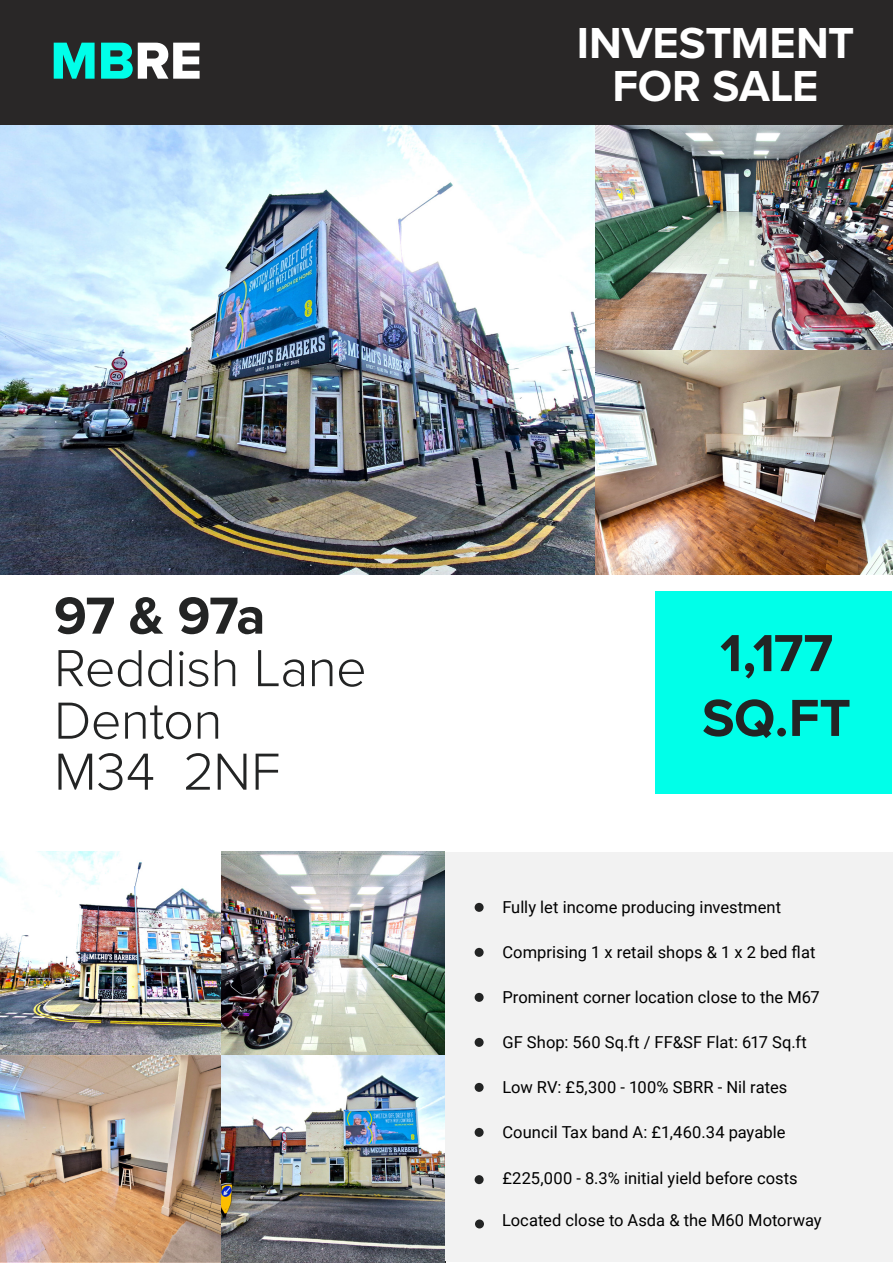
<style>
.page{position:relative;width:893px;height:1263px;background:#fff}
.page>*{position:absolute;margin:0;border:0;box-sizing:border-box;transform-origin:0 0}
.Subheader_1{font:300 54px "Proxima Nova";letter-spacing:-.01em;color:#232424}
.Subheader_1-2{font:700 54px "Proxima Nova";letter-spacing:-.005em;color:#232424}
.Header_1{font:700 54px "Proxima Nova";color:#232424}
.t1{font:54px "Proxima Nova Extrabld";color:#00ffe9}
.t2{font:700 45px/43.5px "Proxima Nova";color:#fff;text-align:center}
.t3{font:16.5px "Roboto";letter-spacing:.005em;color:#000}
.s1{color:#fff}
</style>
<div class="page">
<div style="left:0;top:1px;width:892px;height:125px;background:#292727"></div>
<img style="left:0;top:126px;width:893px;height:448px">
<div style="left:655px;top:592px;width:236px;height:202px;background:#00ffe9"></div>
<div style="left:445px;top:853px;width:448px;height:408px;background:#f2f2f2"></div>
<div style="left:475px;top:903px;width:9px;height:9px;background:#232424;border-radius:50%"></div>
<div style="left:475px;top:948px;width:9px;height:9px;background:#232424;border-radius:50%"></div>
<div style="left:475px;top:993px;width:9px;height:9px;background:#232424;border-radius:50%"></div>
<div style="left:475px;top:1038px;width:9px;height:9px;background:#232424;border-radius:50%"></div>
<div style="left:475px;top:1083px;width:9px;height:9px;background:#232424;border-radius:50%"></div>
<div style="left:475px;top:1128px;width:9px;height:9px;background:#232424;border-radius:50%"></div>
<div style="left:475px;top:1175px;width:9px;height:9px;background:#232424;border-radius:50%"></div>
<div style="left:475px;top:1219px;width:9px;height:9px;background:#232424;border-radius:50%"></div>
<img style="left:0;top:852px;width:444px;height:411px">
<p class="t1" style="left:50px;top:20px;width:153px">MB<span class="s1">RE</span></p>
<p class="t2" style="left:577px;top:20px;width:279px">INVESTMENT<br>FOR SALE</p>
<p class="Header_1" style="left:54px;top:575px;width:213px">97 &amp; 97a</p>
<p class="Subheader_1" style="left:54px;top:628px;width:314px">Reddish Lane</p>
<p class="Subheader_1" style="left:54px;top:680px;width:170px">Denton</p>
<p class="Subheader_1" style="left:54px;top:731px;width:228px">M34 2NF</p>
<p class="Subheader_1-2" style="left:720px;top:613px;width:114px">1,177</p>
<p class="Subheader_1-2" style="left:702px;top:678px;width:150px">SQ.FT</p>
<p class="t3" style="left:502px;top:896px;width:280px">Fully let income producing investment</p>
<p class="t3" style="left:502px;top:941px;width:315px">Comprising 1 x retail shops &amp; 1 x 2 bed flat</p>
<p class="t3" style="left:502px;top:986px;width:319px">Prominent corner location close to the M67</p>
<p class="t3" style="left:502px;top:1031px;width:306px">GF Shop: 560 Sq.ft / FF&amp;SF Flat: 617 Sq.ft</p>
<p class="t3" style="left:502px;top:1076px;width:286px">Low RV: £5,300 - 100% SBRR - Nil rates</p>
<p class="t3" style="left:502px;top:1121px;width:285px">Council Tax band A: £1,460.34 payable</p>
<p class="t3" style="left:502px;top:1167px;width:297px">£225,000 - 8.3% initial yield before costs</p>
<p class="t3" style="left:502px;top:1209px;width:321px">Located close to Asda &amp; the M60 Motorway</p>
</div>
